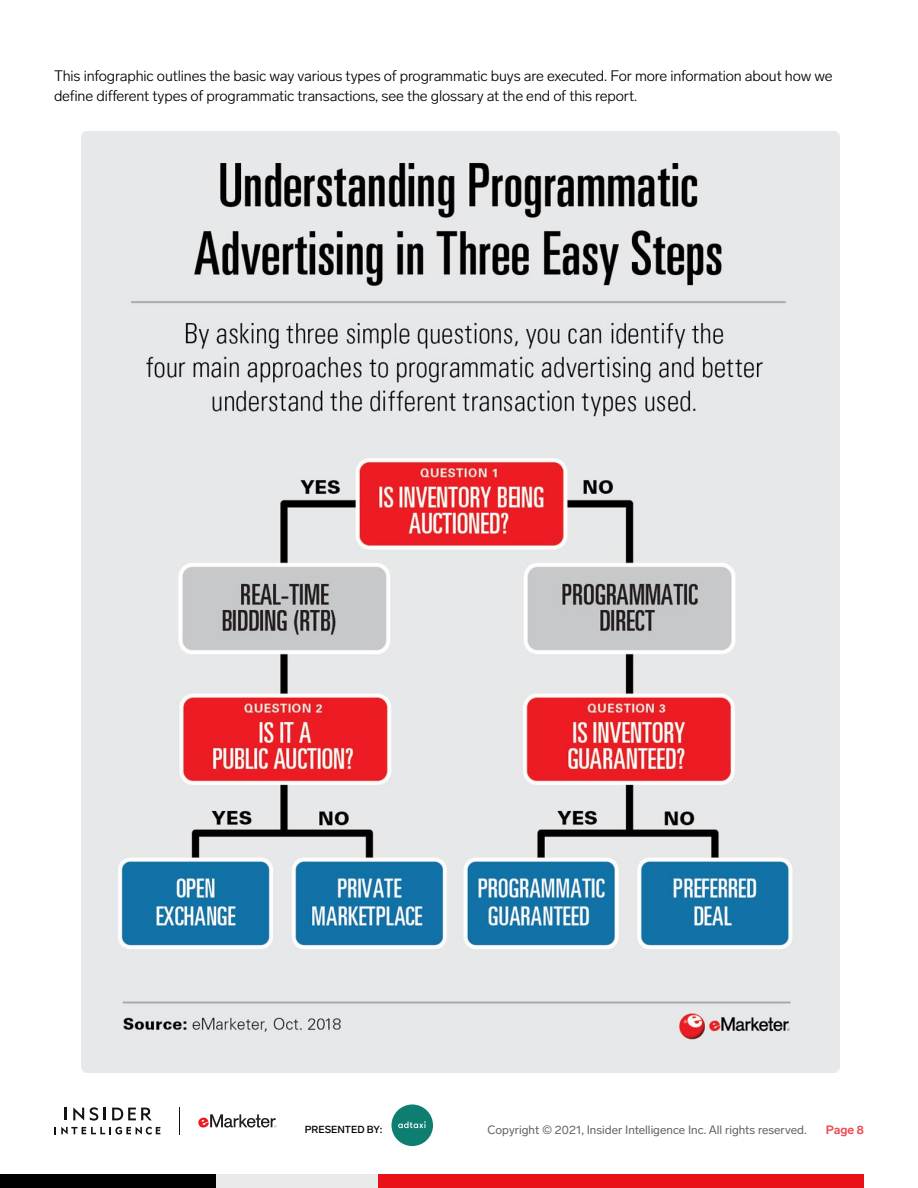
<style>
.page{position:relative;width:918px;height:1188px;background:#fff}
.page>*{position:absolute;margin:0;border:0;box-sizing:border-box;transform-origin:0 0}
.t1{font:300 15px/19.5px "Lab Grotesque";letter-spacing:-.01em;color:#000}
.t2{font:12px "Lab Grotesque";color:#636466}
.t3{font:700 12px "Lab Grotesque";color:#ee4c53}
.t4{font:500 10.2px "Lab Grotesque";color:#000}
</style>
<div class="page">
<div style="left:378px;top:1174px;width:486px;height:14px;background:#e91019"></div>
<div style="left:0;top:1174px;width:216px;height:14px;background:#000"></div>
<div style="left:216px;top:1174px;width:162px;height:14px;background:#eaeaea"></div>
<svg style="left:55px;top:1127px;width:105px;height:8px"></svg>
<svg style="left:65px;top:1108px;width:2px;height:12px"></svg>
<svg style="left:73px;top:1107px;width:11px;height:14px"></svg>
<svg style="left:90px;top:1107px;width:15px;height:14px"></svg>
<svg style="left:112px;top:1108px;width:40px;height:12px"></svg>
<svg style="left:198px;top:1114px;width:79px;height:14px"></svg>
<svg style="left:179px;top:1107px;width:1px;height:27px"></svg>
<div style="left:391px;top:1104px;width:42px;height:42px;background:#0e7e70;border-radius:50%"></div>
<svg style="left:398px;top:1121px;width:28px;height:7px"></svg>
<img style="left:81px;top:132px;width:759px;height:941px">
<p class="t1" style="left:54px;top:66px;width:780px">This infographic outlines the basic way various types of programmatic buys are executed. For more information about how we define different types of programmatic transactions, see the glossary at the end of this report.</p>
<p class="t4" style="left:305px;top:1124px;width:79px">PRESENTED BY:</p>
<p class="t2" style="left:488px;top:1123px;width:321px">Copyright © 2021, Insider Intelligence Inc. All rights reserved.</p>
<p class="t3" style="left:826px;top:1123px;width:40px">Page 8</p>
</div>
